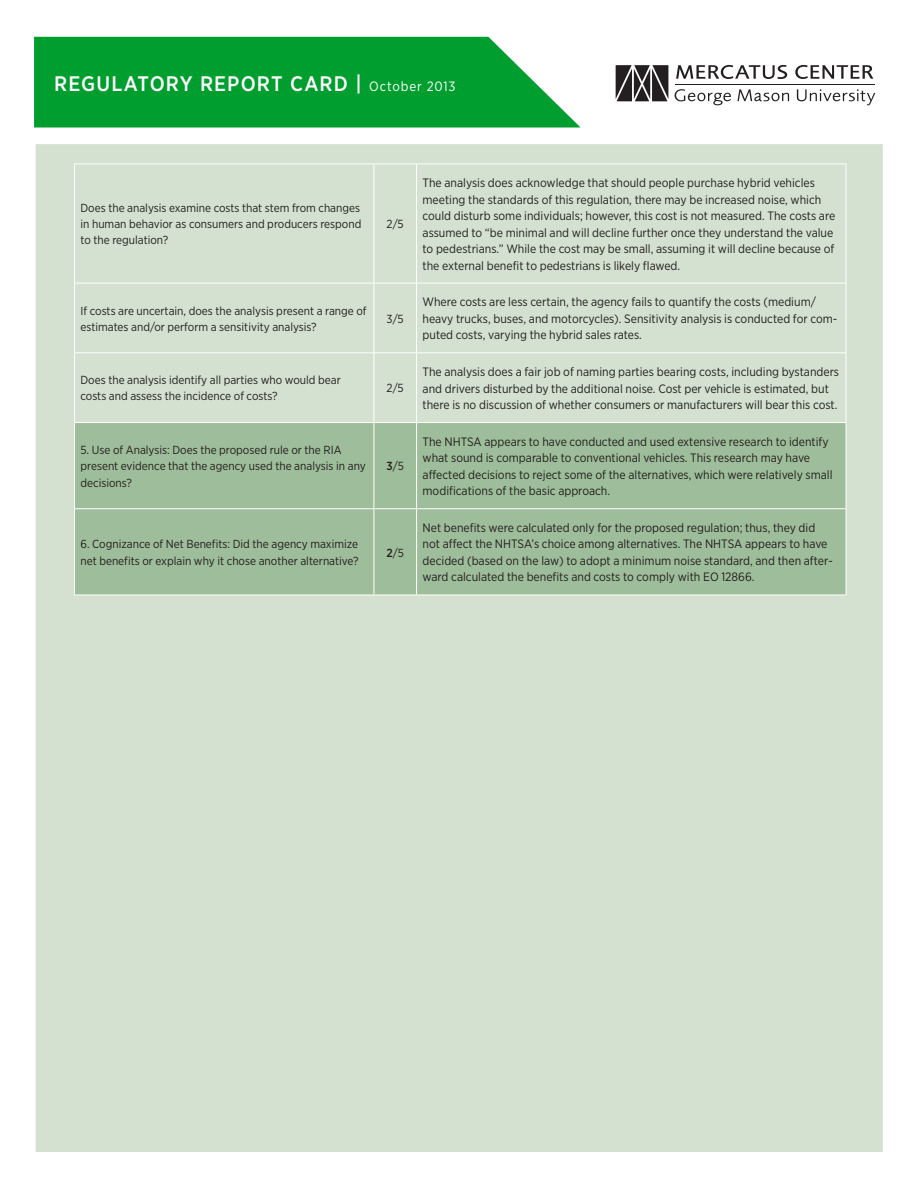
<style>
.page{position:relative;width:918px;height:1188px;background:#fff}
.page>*{position:absolute;margin:0;border:0;box-sizing:border-box;transform-origin:0 0}
.t1{font:500 21px "Gotham Narrow";letter-spacing:.055em;color:#fff}
.BREADTEXT{font:12.15px/16.5px "Gotham Narrow";color:#231f20}
.BREADTEXT-2{font:11.7px/16.2px "Gotham Narrow";color:#231f20}
.s1{font-weight:400;font-size:13.5px}
.s2{font-weight:500}
</style>
<div class="page">
<div style="left:34px;top:143px;width:850px;height:1011px;background:#d4e0d0;border:2px solid #fff"></div>
<svg style="left:34px;top:37px;width:547px;height:91px;fill:#009e2e"></svg>
<svg style="left:676px;top:65px;width:111px;height:14px"></svg>
<svg style="left:795px;top:65px;width:78px;height:14px"></svg>
<svg style="left:675px;top:89px;width:56px;height:16px"></svg>
<svg style="left:737px;top:89px;width:52px;height:12px"></svg>
<svg style="left:797px;top:89px;width:78px;height:16px"></svg>
<hr style="left:675px;top:84px;width:200px;height:1px;background:#231f20">
<svg style="left:616px;top:65px;width:52px;height:36px"></svg>
<div style="left:75px;top:423px;width:771px;height:172px;background:#9ebd9a"></div>
<hr style="left:74px;top:164px;width:300px;height:1px;background:#fff">
<hr style="left:74px;top:164px;width:1px;height:119px;background:#fff">
<hr style="left:374px;top:164px;width:43px;height:1px;background:#fff">
<hr style="left:374px;top:164px;width:1px;height:119px;background:#fff">
<hr style="left:417px;top:164px;width:429px;height:1px;background:#fff">
<hr style="left:416px;top:164px;width:1px;height:119px;background:#fff">
<hr style="left:846px;top:164px;width:1px;height:119px;background:#fff">
<hr style="left:74px;top:283px;width:300px;height:1px;background:#fff">
<hr style="left:74px;top:283px;width:1px;height:69px;background:#fff">
<hr style="left:374px;top:283px;width:43px;height:1px;background:#fff">
<hr style="left:374px;top:283px;width:1px;height:69px;background:#fff">
<hr style="left:417px;top:283px;width:429px;height:1px;background:#fff">
<hr style="left:416px;top:283px;width:1px;height:69px;background:#fff">
<hr style="left:846px;top:283px;width:1px;height:69px;background:#fff">
<hr style="left:74px;top:352px;width:300px;height:1px;background:#fff">
<hr style="left:74px;top:353px;width:1px;height:69px;background:#fff">
<hr style="left:374px;top:352px;width:43px;height:1px;background:#fff">
<hr style="left:374px;top:353px;width:1px;height:69px;background:#fff">
<hr style="left:417px;top:352px;width:429px;height:1px;background:#fff">
<hr style="left:416px;top:353px;width:1px;height:69px;background:#fff">
<hr style="left:846px;top:353px;width:1px;height:69px;background:#fff">
<hr style="left:74px;top:422px;width:300px;height:1px;background:#fff">
<hr style="left:74px;top:423px;width:1px;height:85px;background:#fff">
<hr style="left:374px;top:422px;width:43px;height:1px;background:#fff">
<hr style="left:374px;top:423px;width:1px;height:85px;background:#fff">
<hr style="left:417px;top:422px;width:429px;height:1px;background:#fff">
<hr style="left:416px;top:423px;width:1px;height:85px;background:#fff">
<hr style="left:846px;top:423px;width:1px;height:85px;background:#fff">
<hr style="left:74px;top:508px;width:300px;height:1px;background:#fff">
<hr style="left:74px;top:509px;width:1px;height:86px;background:#fff">
<hr style="left:374px;top:508px;width:43px;height:1px;background:#fff">
<hr style="left:374px;top:509px;width:1px;height:86px;background:#fff">
<hr style="left:417px;top:508px;width:429px;height:1px;background:#fff">
<hr style="left:416px;top:509px;width:1px;height:86px;background:#fff">
<hr style="left:846px;top:509px;width:1px;height:86px;background:#fff">
<hr style="left:74px;top:595px;width:300px;height:1px;background:#fff">
<hr style="left:374px;top:595px;width:43px;height:1px;background:#fff">
<hr style="left:417px;top:595px;width:429px;height:1px;background:#fff">
<p class="t1" style="left:54px;top:70px;width:403px">REGULATORY REPORT CARD | <span class="s1">October 2013</span></p>
<p class="BREADTEXT-2" style="left:80px;top:200px;width:282px;text-align:justify">Does the analysis examine costs that stem from changes in human behavior as consumers and producers respond to the regulation?</p>
<p class="BREADTEXT-2" style="left:387px;top:216px;width:19px">2/5</p>
<p class="BREADTEXT-2" style="left:80px;top:302px;width:288px">If costs are uncertain, does the analysis present a range of estimates and/or perform a sensitivity analysis?</p>
<p class="BREADTEXT-2" style="left:387px;top:310px;width:19px">3/5</p>
<p class="BREADTEXT-2" style="left:80px;top:372px;width:262px">Does the analysis identify all parties who would bear costs and assess the incidence of costs?</p>
<p class="BREADTEXT-2" style="left:387px;top:380px;width:19px">2/5</p>
<p class="BREADTEXT-2" style="left:80px;top:442px;width:287px">5. Use of Analysis: Does the proposed rule or the RIA present evidence that the agency used the analysis in any decisions?</p>
<p class="BREADTEXT-2" style="left:387px;top:458px;width:19px"><span class="s2">3</span>/5</p>
<p class="BREADTEXT-2" style="left:80px;top:536px;width:280px">6. Cognizance of Net Benefits: Did the agency maximize net benefits or explain why it chose another alternative?</p>
<p class="BREADTEXT-2" style="left:387px;top:544px;width:19px"><span class="s2">2</span>/5</p>
<p class="BREADTEXT" style="left:423px;top:174px;width:414px">The analysis does acknowledge that should people purchase hybrid vehicles meeting the standards of this regulation, there may be increased noise, which could disturb some individuals; however, this cost is not measured. The costs are assumed to “be minimal and will decline further once they understand the value to pedestrians.” While the cost may be small, assuming it will decline because of the external benefit to pedestrians is likely flawed.</p>
<p class="BREADTEXT" style="left:423px;top:294px;width:416px">Where costs are less certain, the agency fails to quantify the costs (medium/ heavy trucks, buses, and motorcycles). Sensitivity analysis is conducted for com&shy;puted costs, varying the hybrid sales rates.</p>
<p class="BREADTEXT" style="left:423px;top:363px;width:418px">The analysis does a fair job of naming parties bearing costs, including bystanders and drivers disturbed by the additional noise. Cost per vehicle is estimated, but there is no discussion of whether consumers or manufacturers will bear this cost.</p>
<p class="BREADTEXT" style="left:423px;top:433px;width:412px">The NHTSA appears to have conducted and used extensive research to identify what sound is comparable to conventional vehicles. This research may have affected decisions to reject some of the alternatives, which were relatively small modifications of the basic approach.</p>
<p class="BREADTEXT" style="left:423px;top:519px;width:412px">Net benefits were calculated only for the proposed regulation; thus, they did not affect the NHTSA’s choice among alternatives. The NHTSA appears to have decided (based on the law) to adopt a minimum noise standard, and then after&shy;ward calculated the benefits and costs to comply with EO 12866.</p>
</div>
